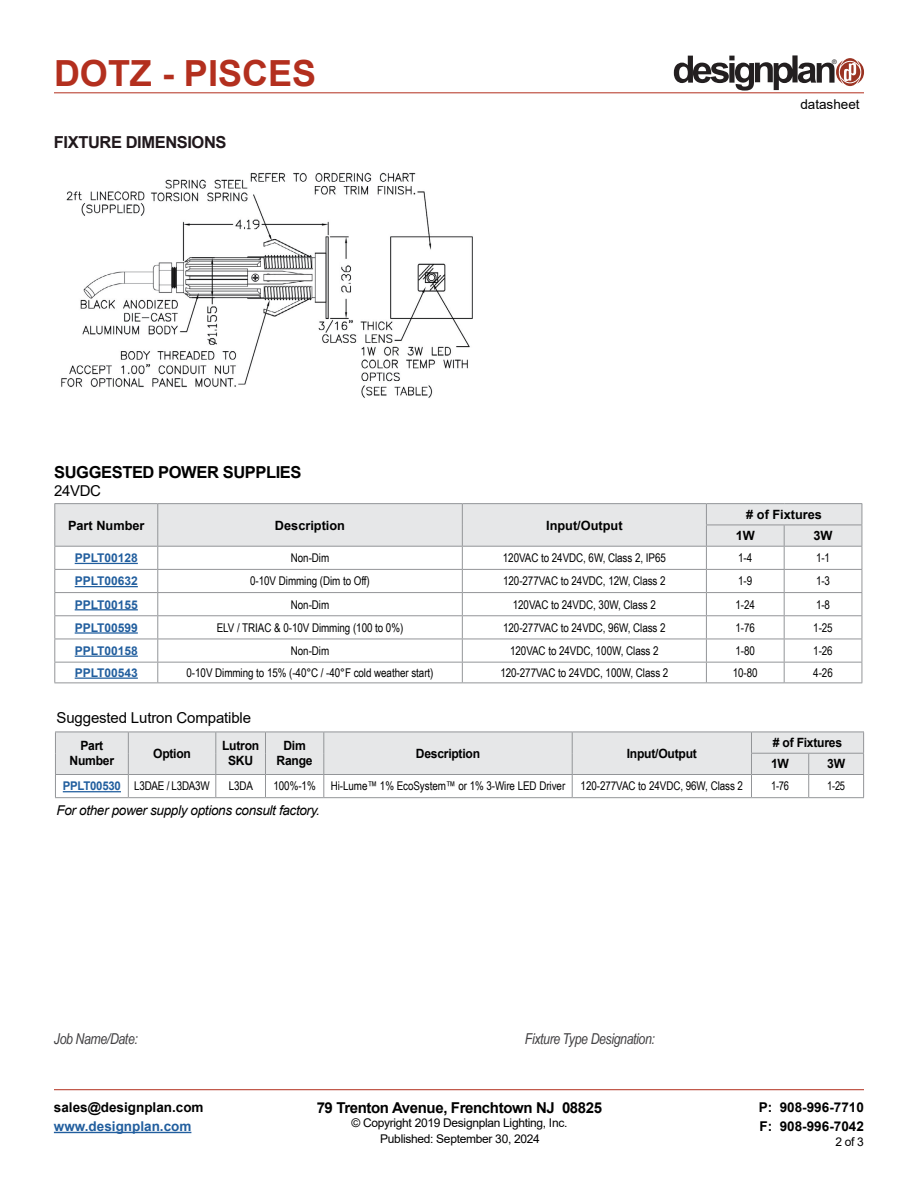
<style>
.page{position:relative;width:918px;height:1188px;background:#fff}
.page>*{position:absolute;margin:0;border:0;box-sizing:border-box;transform-origin:0 0}
.t1{font:700 36px "Arial";color:#b32f1e}
.t2{font:700 16.5px "Arial";letter-spacing:-.025em;color:#000}
.t3{font:700 16.5px "Arial";letter-spacing:-.025em;color:#20181c}
.t4{font:italic 15px "Arial Narrow";letter-spacing:-.025em;color:#414042}
.t5{font:700 15px "Arial";letter-spacing:-.025em;color:#000}
.t6{font:15px "Arial";letter-spacing:-.01em;color:#000}
.t7{font:700 13.5px/19.5px "Arial";color:#000}
.t8{font:italic 13.5px "Arial";letter-spacing:-.025em;color:#000}
.t9{font:700 13.5px "Arial";color:#215e9e}
.t10{font:13.5px "Arial";color:#000}
.t11{font:700 12.75px/15px "Arial";letter-spacing:-.02em;color:#000;text-align:center;scale:.95 1}
.t12{font:700 12.75px/21.3px "Arial";color:#000}
.t13{font:700 12.75px "Arial";letter-spacing:-.02em;color:#000}
.t14{font:12px "Arial Narrow";letter-spacing:-.005em;color:#000}
.t15{font:12px "Arial";letter-spacing:-.025em;color:#000}
.t16{font:700 12px "Arial";color:#215e9e}
.t17{font:12px "Arial Narrow";letter-spacing:-.005em;color:#000;scale:.95 1}
.t18{font:6.3px "Helvetica";color:#231f20}
.s1{font-family:"Arial";font-weight:700;color:#215e9e}
</style>
<div class="page">
<hr style="left:54px;top:93px;width:810px;height:1px;background:#b32f1e">
<hr style="left:54px;top:1089px;width:810px;height:1px;background:#b32f1e">
<hr style="left:54px;top:1132px;width:137px;height:1px;background:#215e9e">
<svg style="left:674px;top:55px;width:190px;height:36px"></svg>
<img style="left:61px;top:172px;width:412px;height:226px">
<hr style="left:54px;top:683px;width:104px;height:1px;background:#939598">
<hr style="left:158px;top:683px;width:304px;height:1px;background:#939598">
<hr style="left:462px;top:683px;width:244px;height:1px;background:#939598">
<hr style="left:706px;top:683px;width:78px;height:1px;background:#939598">
<hr style="left:784px;top:683px;width:78px;height:1px;background:#939598">
<hr style="left:54px;top:503px;width:104px;height:1px;background:#939598">
<hr style="left:158px;top:503px;width:304px;height:1px;background:#939598">
<hr style="left:462px;top:503px;width:244px;height:1px;background:#939598">
<hr style="left:706px;top:503px;width:78px;height:1px;background:#939598">
<hr style="left:784px;top:503px;width:78px;height:1px;background:#939598">
<svg style="left:54px;top:504px;width:809px;height:179px"></svg>
<hr style="left:75px;top:563px;width:63px;height:1px;background:#215e9e">
<hr style="left:75px;top:586px;width:63px;height:1px;background:#215e9e">
<hr style="left:75px;top:609px;width:63px;height:1px;background:#215e9e">
<hr style="left:75px;top:632px;width:63px;height:2px;background:#215e9e">
<hr style="left:75px;top:656px;width:63px;height:1px;background:#215e9e">
<hr style="left:75px;top:678px;width:63px;height:1px;background:#215e9e">
<hr style="left:55px;top:797px;width:73px;height:1px;background:#939598">
<hr style="left:128px;top:797px;width:88px;height:1px;background:#939598">
<hr style="left:216px;top:797px;width:49px;height:1px;background:#939598">
<hr style="left:265px;top:797px;width:59px;height:1px;background:#939598">
<hr style="left:324px;top:797px;width:248px;height:1px;background:#939598">
<hr style="left:572px;top:797px;width:179px;height:1px;background:#939598">
<hr style="left:751px;top:797px;width:58px;height:1px;background:#939598">
<hr style="left:809px;top:797px;width:55px;height:1px;background:#939598">
<svg style="left:55px;top:732px;width:809px;height:65px"></svg>
<hr style="left:751px;top:753px;width:58px;height:1px;background:#939598">
<hr style="left:809px;top:753px;width:55px;height:1px;background:#939598">
<hr style="left:63px;top:791px;width:58px;height:1px;background:#215e9e">
<h1 class="t1" style="left:54px;top:48px;width:264px">DOTZ - PISCES</h1>
<p class="t18" style="left:832px;top:58px;width:6px">®</p>
<h2 class="t3" style="left:54px;top:131px;width:174px">FIXTURE DIMENSIONS</h2>
<p class="t10" style="left:800px;top:95px;width:61px">datasheet</p>
<h2 class="t2" style="left:54px;top:461px;width:249px">SUGGESTED POWER SUPPLIES</h2>
<p class="t6" style="left:54px;top:480px;width:48px">24VDC</p>
<p class="t12" style="left:68px;top:515px;width:78px">Part Number</p>
<p class="t12" style="left:275px;top:515px;width:72px">Description</p>
<p class="t12" style="left:546px;top:515px;width:78px">Input/Output</p>
<p class="t12" style="left:736px;top:504px;width:88px;text-indent:11px"># of Fixtures<br>1W</p>
<p class="t13" style="left:813px;top:527px;width:21px">3W</p>
<p class="t16" style="left:75px;top:549px;width:65px">PPLT00128</p>
<p class="t14" style="left:291px;top:549px;width:40px">Non-Dim</p>
<p class="t14" style="left:503px;top:549px;width:165px">120VAC to 24VDC, 6W, Class 2, IP65</p>
<p class="t14" style="left:738px;top:549px;width:16px">1-4</p>
<p class="t14" style="left:816px;top:549px;width:16px">1-1</p>
<p class="t16" style="left:75px;top:573px;width:65px">PPLT00632</p>
<p class="t14" style="left:250px;top:572px;width:121px">0-10V Dimming (Dim to Off)</p>
<p class="t14" style="left:503px;top:572px;width:164px">120-277VAC to 24VDC, 12W, Class 2</p>
<p class="t14" style="left:738px;top:572px;width:16px">1-9</p>
<p class="t14" style="left:816px;top:572px;width:16px">1-3</p>
<p class="t16" style="left:75px;top:596px;width:65px">PPLT00155</p>
<p class="t14" style="left:291px;top:596px;width:40px">Non-Dim</p>
<p class="t14" style="left:513px;top:596px;width:145px">120VAC to 24VDC, 30W, Class 2</p>
<p class="t14" style="left:736px;top:596px;width:21px">1-24</p>
<p class="t14" style="left:816px;top:596px;width:16px">1-8</p>
<p class="t16" style="left:75px;top:619px;width:65px">PPLT00599</p>
<p class="t14" style="left:217px;top:619px;width:188px">ELV / TRIAC &amp; 0-10V Dimming (100 to 0%)</p>
<p class="t14" style="left:503px;top:619px;width:164px">120-277VAC to 24VDC, 96W, Class 2</p>
<p class="t14" style="left:736px;top:619px;width:21px">1-76</p>
<p class="t14" style="left:813px;top:619px;width:21px">1-25</p>
<p class="t16" style="left:75px;top:642px;width:65px">PPLT00158</p>
<p class="t14" style="left:291px;top:642px;width:40px">Non-Dim</p>
<p class="t14" style="left:510px;top:642px;width:150px">120VAC to 24VDC, 100W, Class 2</p>
<p class="t14" style="left:736px;top:642px;width:21px">1-80</p>
<p class="t14" style="left:813px;top:642px;width:21px">1-26</p>
<p class="t16" style="left:75px;top:664px;width:65px">PPLT00543</p>
<p class="t14" style="left:187px;top:664px;width:248px">0-10V Dimming to 15% (-40°C / -40°F cold weather start)</p>
<p class="t14" style="left:500px;top:664px;width:169px">120-277VAC to 24VDC, 100W, Class 2</p>
<p class="t14" style="left:733px;top:664px;width:26px">10-80</p>
<p class="t14" style="left:813px;top:664px;width:21px">4-26</p>
<p class="t6" style="left:57px;top:708px;width:196px">Suggested Lutron Compatible</p>
<p class="t11" style="left:70px;top:739px;width:48px">Part<br>Number</p>
<p class="t11" style="left:153px;top:746px;width:41px">Option</p>
<p class="t11" style="left:222px;top:739px;width:41px">Lutron<br>SKU</p>
<p class="t11" style="left:277px;top:739px;width:39px">Dim<br>Range</p>
<p class="t11" style="left:416px;top:746px;width:69px">Description</p>
<p class="t11" style="left:627px;top:746px;width:75px">Input/Output</p>
<p class="t11" style="left:771px;top:732px;width:76px;line-height:21.3px;text-align:left"># of Fixtures<br>1W</p>
<p class="t11" style="left:827px;top:757px;width:20px">3W</p>
<p class="t14" style="left:63px;top:777px;width:149px"><span class="s1">PPLT00530</span> L3DAE / L3DA3W</p>
<p class="t14" style="left:229px;top:777px;width:26px">L3DA</p>
<p class="t14" style="left:274px;top:777px;width:293px">100%-1% Hi-Lume™ 1% EcoSystem™ or 1% 3-Wire LED Driver</p>
<p class="t14" style="left:581px;top:777px;width:164px">120-277VAC to 24VDC, 96W, Class 2</p>
<p class="t17" style="left:771px;top:777px;width:20px">1-76</p>
<p class="t17" style="left:827px;top:777px;width:20px">1-25</p>
<p class="t8" style="left:57px;top:802px;width:265px">For other power supply options consult factory.</p>
<p class="t4" style="left:54px;top:1028px;width:85px">Job Name/Date:</p>
<p class="t4" style="left:525px;top:1029px;width:132px">Fixture Type Designation:</p>
<p class="t7" style="left:54px;top:1097px;width:151px">sales@designplan.com</p>
<p class="t9" style="left:54px;top:1117px;width:139px">www.designplan.com</p>
<p class="t5" style="left:317px;top:1097px;width:287px">79 Trenton Avenue, Frenchtown NJ 08825</p>
<p class="t15" style="left:351px;top:1115px;width:217px">© Copyright 2019 Designplan Lighting, Inc.</p>
<p class="t7" style="left:759px;top:1097px;width:107px">P: 908-996-7710<br>F: 908-996-7042</p>
<p class="t15" style="left:380px;top:1130px;width:161px">Published: September 30, 2024</p>
<p class="t15" style="left:835px;top:1133px;width:30px">2 of 3</p>
</div>
